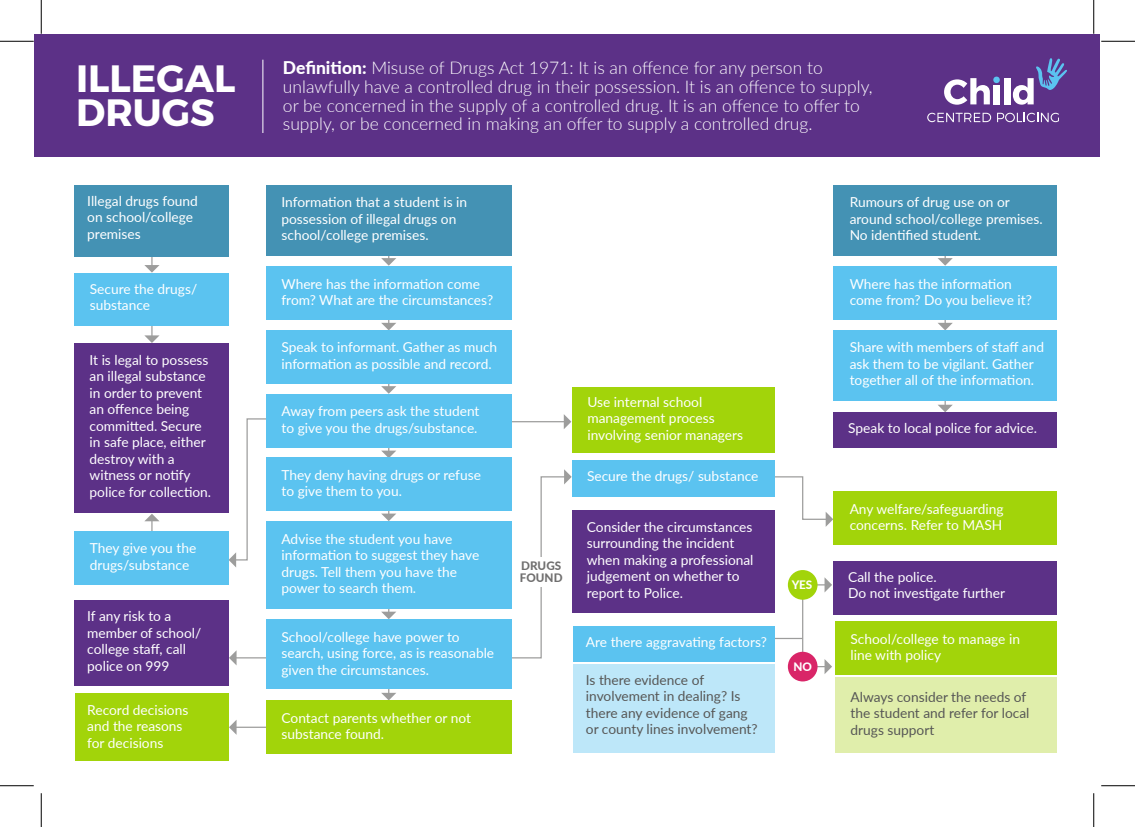
<style>
.page{position:relative;width:1135px;height:827px;background:#fff}
.page>*{position:absolute;margin:0;border:0;box-sizing:border-box;transform-origin:0 0}
.t1{font:700 38px/33.8px "Montserrat";color:#fff}
.t2{font:300 17.5px/18.8px "Lato";color:#fff}
.t3{font:13.75px/16.5px "Lato";color:#fff}
.t4{font:13.75px/16.5px "Lato";color:#575756}
.t5{font:800 11.62px/12.5px "Lato";color:#706f6f}
.t6{font:800 11.62px "Lato";color:#fff}
.s1{font-weight:800}
</style>
<div class="page">
<hr style="left:151px;top:226px;width:2px;height:40px;background:#9d9d9c">
<svg style="left:144px;top:265px;width:16px;height:8px"></svg>
<hr style="left:236px;top:657px;width:36px;height:1px;background:#9d9d9c">
<svg style="left:229px;top:650px;width:8px;height:15px"></svg>
<svg style="left:508px;top:469px;width:64px;height:190px"></svg>
<svg style="left:229px;top:418px;width:39px;height:149px"></svg>
<hr style="left:151px;top:296px;width:2px;height:40px;background:#9d9d9c">
<svg style="left:144px;top:335px;width:16px;height:8px"></svg>
<hr style="left:151px;top:520px;width:2px;height:40px;background:#9d9d9c">
<svg style="left:145px;top:514px;width:14px;height:7px"></svg>
<hr style="left:388px;top:283px;width:1px;height:41px;background:#9d9d9c">
<svg style="left:381px;top:323px;width:15px;height:7px"></svg>
<hr style="left:388px;top:347px;width:1px;height:40px;background:#9d9d9c">
<svg style="left:381px;top:386px;width:15px;height:8px"></svg>
<hr style="left:388px;top:411px;width:1px;height:40px;background:#9d9d9c">
<svg style="left:381px;top:450px;width:15px;height:8px"></svg>
<hr style="left:388px;top:474px;width:1px;height:40px;background:#9d9d9c">
<svg style="left:381px;top:513px;width:15px;height:8px"></svg>
<hr style="left:388px;top:572px;width:1px;height:40px;background:#9d9d9c">
<svg style="left:381px;top:611px;width:15px;height:8px"></svg>
<hr style="left:388px;top:653px;width:1px;height:41px;background:#9d9d9c">
<svg style="left:381px;top:692px;width:15px;height:8px"></svg>
<hr style="left:944px;top:219px;width:2px;height:40px;background:#9d9d9c">
<svg style="left:938px;top:258px;width:15px;height:8px"></svg>
<hr style="left:944px;top:283px;width:2px;height:41px;background:#9d9d9c">
<svg style="left:938px;top:323px;width:15px;height:7px"></svg>
<hr style="left:944px;top:365px;width:2px;height:41px;background:#9d9d9c">
<svg style="left:938px;top:405px;width:15px;height:7px"></svg>
<hr style="left:236px;top:726px;width:55px;height:2px;background:#9d9d9c">
<svg style="left:229px;top:720px;width:8px;height:15px"></svg>
<svg style="left:772px;top:476px;width:61px;height:51px"></svg>
<hr style="left:509px;top:421px;width:56px;height:1px;background:#9d9d9c">
<svg style="left:564px;top:414px;width:7px;height:15px"></svg>
<div style="left:75px;top:185px;width:154px;height:71px;background:#4492b4"></div>
<div style="left:75px;top:600px;width:154px;height:85px;background:#5c3187"></div>
<div style="left:75px;top:273px;width:154px;height:53px;background:#5bc3f0"></div>
<div style="left:75px;top:531px;width:154px;height:53px;background:#5bc3f0"></div>
<div style="left:572px;top:460px;width:203px;height:36px;background:#5bc3f0"></div>
<hr style="left:388px;top:201px;width:1px;height:58px;background:#9d9d9c">
<svg style="left:381px;top:258px;width:15px;height:8px"></svg>
<div style="left:266px;top:185px;width:245px;height:71px;background:#4492b4"></div>
<div style="left:833px;top:185px;width:224px;height:70px;background:#4492b4"></div>
<div style="left:266px;top:266px;width:245px;height:53px;background:#5bc3f0"></div>
<div style="left:833px;top:266px;width:224px;height:53px;background:#5bc3f0"></div>
<div style="left:833px;top:491px;width:224px;height:53px;background:#a2d40a"></div>
<div style="left:833px;top:330px;width:224px;height:71px;background:#5bc3f0"></div>
<div style="left:266px;top:330px;width:245px;height:53px;background:#5bc3f0"></div>
<div style="left:266px;top:394px;width:245px;height:53px;background:#5bc3f0"></div>
<div style="left:266px;top:521px;width:245px;height:87px;background:#5bc3f0"></div>
<div style="left:266px;top:619px;width:245px;height:70px;background:#5bc3f0"></div>
<div style="left:266px;top:458px;width:245px;height:53px;background:#5bc3f0"></div>
<div style="left:266px;top:700px;width:245px;height:54px;background:#a2d40a"></div>
<div style="left:572px;top:387px;width:203px;height:65px;background:#a2d40a"></div>
<div style="left:835px;top:621px;width:221px;height:53px;background:#a2d40a"></div>
<div style="left:835px;top:677px;width:221px;height:75px;background:#e0eeab"></div>
<div style="left:75px;top:343px;width:154px;height:170px;background:#5c3187"></div>
<div style="left:572px;top:510px;width:203px;height:103px;background:#5c3187"></div>
<div style="left:75px;top:693px;width:154px;height:68px;background:#a2d40a"></div>
<div style="left:802px;top:584px;width:24px;height:83px;border:1px solid #9d9d9c"></div>
<svg style="left:824px;top:577px;width:8px;height:15px"></svg>
<svg style="left:824px;top:659px;width:8px;height:15px"></svg>
<hr style="left:731px;top:638px;width:72px;height:1px;background:#9d9d9c">
<div style="left:788px;top:570px;width:29px;height:29px;background:#a2d40a;border-radius:50%"></div>
<div style="left:788px;top:651px;width:29px;height:30px;background:#d92568;border-radius:50%"></div>
<div style="left:34px;top:34px;width:1066px;height:122px;background:#5c3187"></div>
<svg style="left:927px;top:113px;width:64px;height:9px"></svg>
<svg style="left:997px;top:113px;width:62px;height:9px"></svg>
<svg style="left:944px;top:78px;width:46px;height:27px"></svg>
<div style="left:993px;top:77px;width:7px;height:6px;background:#5bc3f0;border-radius:50%"></div>
<div style="left:993px;top:85px;width:6px;height:19px;background:#fff"></div>
<div style="left:1004px;top:78px;width:6px;height:26px;background:#fff"></div>
<svg style="left:1013px;top:58px;width:54px;height:47px"></svg>
<hr style="left:263px;top:60px;width:1px;height:73px;background:#fff">
<div style="left:573px;top:626px;width:202px;height:35px;background:#5bc3f0"></div>
<div style="left:573px;top:663px;width:202px;height:89px;background:#bde7f9"></div>
<div style="left:833px;top:561px;width:223px;height:53px;background:#5c3187"></div>
<div style="left:833px;top:412px;width:223px;height:35px;background:#5c3187"></div>
<div style="left:527px;top:557px;width:34px;height:30px;background:#fff"></div>
<hr style="left:0;top:41px;width:34px;height:1px;background:#000">
<hr style="left:1101px;top:41px;width:34px;height:1px;background:#000">
<hr style="left:0;top:785px;width:34px;height:1px;background:#000">
<hr style="left:1101px;top:785px;width:34px;height:1px;background:#000">
<hr style="left:41px;top:0;width:1px;height:34px;background:#000">
<hr style="left:41px;top:793px;width:1px;height:34px;background:#000">
<hr style="left:1093px;top:0;width:1px;height:34px;background:#000">
<hr style="left:1093px;top:793px;width:1px;height:34px;background:#000">
<h1 class="t1" style="left:76px;top:62px;width:161px">ILLEGAL<br>DRUGS</h1>
<p class="t2" style="left:283px;top:58px;width:591px"><span class="s1">Definition:</span> Misuse of Drugs Act 1971: It is an offence for any person to unlawfully have a controlled drug in their possession. It is an offence to supply, or be concerned in the supply of a controlled drug. It is an offence to offer to supply, or be concerned in making an offer to supply a controlled drug.</p>
<p class="t3" style="left:87px;top:192px;width:112px">Illegal drugs found on school/college premises</p>
<p class="t3" style="left:90px;top:280px;width:109px">Secure the drugs/ substance</p>
<p class="t3" style="left:90px;top:351px;width:123px">It is legal to possess an illegal substance in order to prevent an offence being committed. Secure in safe place, either destroy with a witness or notify police for collection.</p>
<p class="t3" style="left:90px;top:539px;width:108px">They give you the drugs/substance</p>
<p class="t3" style="left:87px;top:607px;width:116px">If any risk to a member of school/ college staff, call police on 999</p>
<p class="t3" style="left:87px;top:701px;width:103px">Record decisions and the reasons for decisions</p>
<p class="t3" style="left:281px;top:193px;width:187px">Information that a student is in possession of illegal drugs on school/college premises.</p>
<p class="t3" style="left:850px;top:193px;width:195px">Rumours of drug use on or around school/college premises.<br>No identified student.</p>
<p class="t3" style="left:281px;top:275px;width:213px">Where has the information come from? What are the circumstances?</p>
<p class="t3" style="left:850px;top:275px;width:184px">Where has the information come from? Do you believe it?</p>
<p class="t3" style="left:281px;top:338px;width:217px">Speak to informant. Gather as much information as possible and record.</p>
<p class="t3" style="left:281px;top:402px;width:200px">Away from peers ask the student to give you the drugs/substance.</p>
<p class="t3" style="left:281px;top:466px;width:201px">They deny having drugs or refuse to give them to you.</p>
<p class="t3" style="left:281px;top:530px;width:199px">Advise the student you have information to suggest they have drugs. Tell them you have the power to search them.</p>
<p class="t3" style="left:281px;top:627px;width:214px">School/college have power to search, using force, as is reasonable given the circumstances.</p>
<p class="t3" style="left:281px;top:709px;width:191px">Contact parents whether or not substance found.</p>
<p class="t5" style="left:520px;top:558px;width:44px">DRUGS<br>FOUND</p>
<p class="t3" style="left:587px;top:393px;width:157px">Use internal school management process involving senior managers</p>
<p class="t3" style="left:587px;top:467px;width:173px">Secure the drugs/ substance</p>
<p class="t3" style="left:587px;top:518px;width:168px">Consider the circumstances surrounding the incident when making a professional judgement on whether to report to Police.</p>
<p class="t3" style="left:586px;top:633px;width:183px">Are there aggravating factors?</p>
<p class="t4" style="left:586px;top:670px;width:173px">Is there evidence of involvement in dealing? Is there any evidence of gang or county lines involvement?</p>
<p class="t6" style="left:792px;top:576px;width:22px">YES</p>
<p class="t6" style="left:793px;top:658px;width:20px">NO</p>
<p class="t3" style="left:850px;top:338px;width:196px">Share with members of staff and ask them to be vigilant. Gather together all of the information.</p>
<p class="t3" style="left:848px;top:419px;width:190px">Speak to local police for advice.</p>
<p class="t3" style="left:850px;top:500px;width:156px">Any welfare/safeguarding concerns. Refer to MASH</p>
<p class="t3" style="left:848px;top:568px;width:158px">Call the police.<br>Do not investigate further</p>
<p class="t3" style="left:850px;top:630px;width:171px">School/college to manage in line with policy</p>
<p class="t4" style="left:850px;top:688px;width:180px">Always consider the needs of the student and refer for local drugs support</p>
</div>
